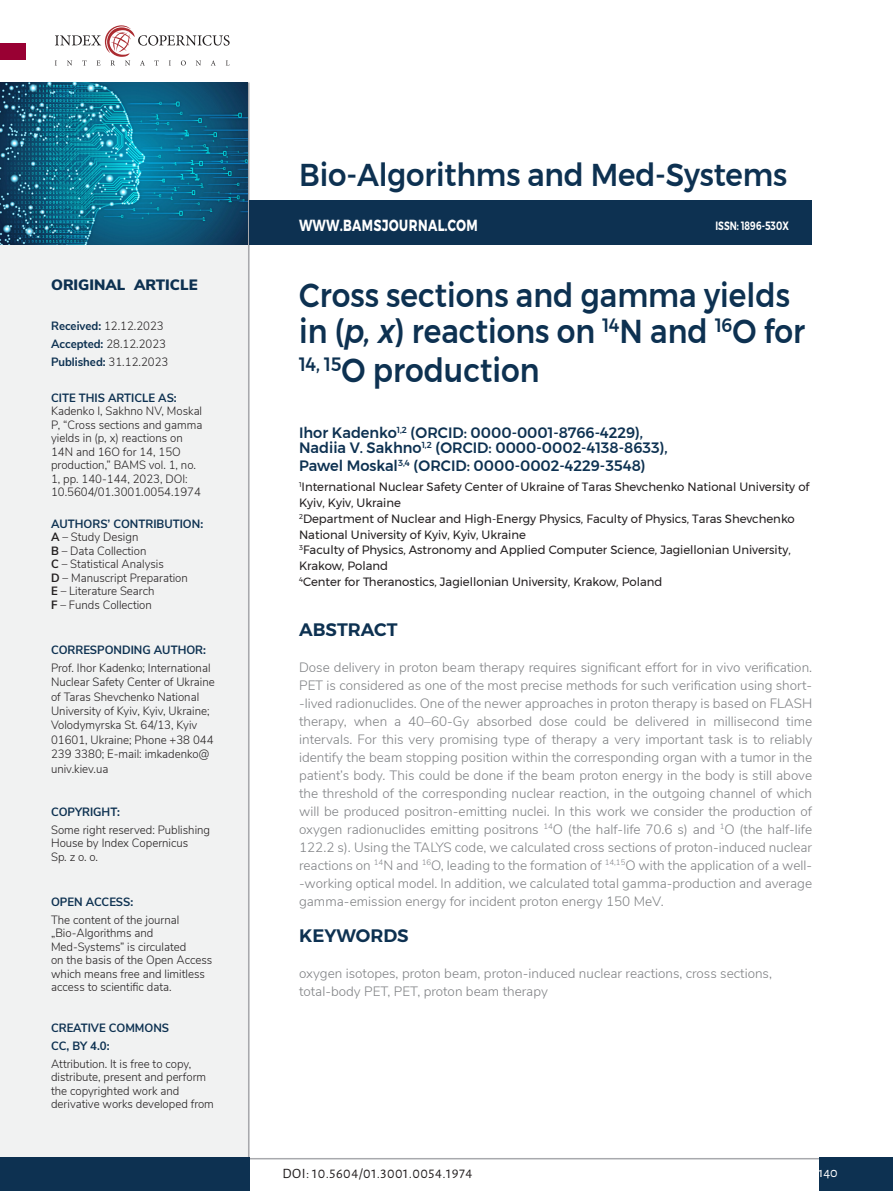
<style>
.page{position:relative;width:893px;height:1191px;background:#fff}
.page>*{position:absolute;margin:0;border:0;box-sizing:border-box;transform-origin:0 0}
.Tytuł{font:500 33px/36px "Montserrat";color:#0d3151;scale:.9 1}
.t1{font:500 31.5px "Montserrat";letter-spacing:-.005em;color:#0d3151;scale:.93 1}
.t2{font:600 19.5px "Montserrat";color:#fff;scale:.75 1}
.Bodo_abstract{font:600 18px "Montserrat";color:#0d3151}
.Autor{font:500 15px/15px "Montserrat";color:#0d3151}
.t3{font:900 15px "Nunito Sans";color:#0d3151}
.t4{font:14.25px "Alegreya Sans";letter-spacing:.035em;color:#231f20}
.t5{font:14.25px "Alegreya Sans";color:#fff}
.t6{font:300 13.5px/18px "Nunito Sans";color:#808285;text-align:justify}
.Styl_akapitowy_2{font:300 12px/13.5px "Nunito Sans";color:#231f20;scale:.95 1}
.Afiliacja{font:12px/15.9px "Montserrat";color:#231f20}
.Styl_akapitowy_2-2{font:700 12px/18px "Nunito Sans";color:#0d3151;scale:.95 1}
.t7{font:600 12px "Montserrat";color:#fff;scale:.75 1}
.s1{font-weight:700;color:#0d3151}
.s2{font-weight:300;color:#231f20}
.s3{font-weight:700}
.s4{font-style:italic}
</style>
<div class="page">
<svg style="left:55px;top:25px;width:175px;height:41px"></svg>
<div style="left:0;top:43px;width:26px;height:17px;background:#903"></div>
<div style="left:819px;top:1158px;width:74px;height:33px;background:#0d3151"></div>
<div style="left:0;top:240px;width:249px;height:951px;background:#f1f2f2"></div>
<hr style="left:248px;top:1158px;width:571px;height:1px;background:#a8a9ad">
<img style="left:1px;top:82px;width:247px;height:162px">
<hr style="left:248px;top:82px;width:1px;height:1076px;background:#a8a9ad">
<div style="left:249px;top:200px;width:563px;height:44px;background:#0d3151"></div>
<div style="left:0;top:1158px;width:249px;height:33px;background:#0d3151"></div>
<p class="t3" style="left:51px;top:274px;width:148px">ORIGINAL ARTICLE</p>
<p class="Styl_akapitowy_2" style="left:51px;top:318px;width:120px"><span class="s1">Received:</span> 12.12.2023</p>
<p class="Styl_akapitowy_2" style="left:51px;top:336px;width:123px"><span class="s1">Accepted:</span> 28.12.2023</p>
<p class="Styl_akapitowy_2-2" style="left:51px;top:352px;width:125px">Published: <span class="s2">31.12.2023</span></p>
<p class="Styl_akapitowy_2-2" style="left:51px;top:388px;width:134px">CITE THIS ARTICLE AS:</p>
<p class="Styl_akapitowy_2" style="left:51px;top:403px;width:161px">Kadenko I, Sakhno NV, Moskal<br>P, “Cross sections and gamma yields in (p, x) reactions on<br>14N and 16O for 14, 15O production,” BAMS vol. 1, no.<br>1, pp. 140-144, 2023, DOI:<br>10.5604/01.3001.0054.1974</p>
<p class="Styl_akapitowy_2-2" style="left:51px;top:514px;width:162px">AUTHORS’ CONTRIBUTION:</p>
<p class="Styl_akapitowy_2" style="left:51px;top:529px;width:93px"><span class="s3">A</span> – Study Design</p>
<p class="Styl_akapitowy_2" style="left:51px;top:543px;width:102px"><span class="s3">B</span> – Data Collection</p>
<p class="Styl_akapitowy_2" style="left:51px;top:556px;width:120px"><span class="s3">C</span> – Statistical Analysis</p>
<p class="Styl_akapitowy_2" style="left:51px;top:570px;width:146px"><span class="s3">D</span> – Manuscript Preparation</p>
<p class="Styl_akapitowy_2" style="left:51px;top:583px;width:110px"><span class="s3">E</span> – Literature Search</p>
<p class="Styl_akapitowy_2" style="left:51px;top:597px;width:108px"><span class="s3">F</span> – Funds Collection</p>
<p class="Styl_akapitowy_2-2" style="left:51px;top:640px;width:165px">CORRESPONDING AUTHOR:</p>
<p class="Styl_akapitowy_2" style="left:51px;top:659px;width:174px;line-height:14.4px">Prof. Ihor Kadenko; International<br>Nuclear Safety Center of Ukraine of Taras Shevchenko National<br>University of Kyiv, Kyiv, Ukraine;<br>Volodymyrska St. 64/13, Kyiv<br>01601, Ukraine; Phone +38 044<br>239 3380; E-mail: imkadenko@ univ.kiev.ua</p>
<p class="Styl_akapitowy_2-2" style="left:51px;top:802px;width:74px">COPYRIGHT:</p>
<p class="Styl_akapitowy_2" style="left:51px;top:822px;width:169px">Some right reserved: Publishing<br>House by Index Copernicus<br>Sp. z o. o.</p>
<p class="Styl_akapitowy_2-2" style="left:51px;top:892px;width:88px">OPEN ACCESS:</p>
<p class="Styl_akapitowy_2" style="left:51px;top:912px;width:171px">The content of the journal „Bio-Algorithms and<br>Med-Systems” is circulated<br>on the basis of the Open Access which means free and limitless access to scientific data.</p>
<p class="Styl_akapitowy_2-2" style="left:51px;top:1018px;width:126px">CREATIVE COMMONS<br>CC, BY 4.0:</p>
<p class="Styl_akapitowy_2" style="left:51px;top:1056px;width:173px">Attribution. It is free to copy, distribute, present and perform the copyrighted work and derivative works developed from</p>
<h2 class="t1" style="left:299px;top:150px;width:526px">Bio-Algorithms and Med-Systems</h2>
<h3 class="t2" style="left:299px;top:209px;width:240px">www.bamsjournal.com</h3>
<p class="t7" style="left:715px;top:216px;width:99px">ISSN: 1896-530X</p>
<p class="Tytuł" style="left:299px;top:277px;width:564px">Cross sections and gamma yields in (<span class="s4">p, x</span>) reactions on <sup>14</sup>N and <sup>16</sup>O for</p>
<p class="Tytuł" style="left:299px;top:352px;width:269px"><sup>14,</sup> <sup>15</sup>O production</p>
<p class="Autor" style="left:299px;top:425px;width:370px">Ihor Kadenko<sup>1,2</sup> (ORCID: 0000-0001-8766-4229),<br>Nadiia V. Sakhno<sup>1,2</sup> (ORCID: 0000-0002-4138-8633),</p>
<p class="Autor" style="left:299px;top:458px;width:348px">Pawel Moskal<sup>3,4</sup> (ORCID: 0000-0002-4229-3548)</p>
<p class="Afiliacja" style="left:299px;top:478px;width:512px"><sup>1</sup>International Nuclear Safety Center of Ukraine of Taras Shevchenko National University of Kyiv, Kyiv, Ukraine<br><sup>2</sup>Department of Nuclear and High-Energy Physics, Faculty of Physics, Taras Shevchenko National University of Kyiv, Kyiv, Ukraine<br><sup>3</sup>Faculty of Physics, Astronomy and Applied Computer Science, Jagiellonian University, Krakow, Poland<br><sup>4</sup>Center for Theranostics, Jagiellonian University, Krakow, Poland</p>
<p class="Bodo_abstract" style="left:299px;top:615px;width:100px">ABSTRACT</p>
<p class="t6" style="left:299px;top:657px;width:515px">Dose delivery in proton beam therapy requires significant effort for in vivo verification.<br>PET is considered as one of the most precise methods for such verification using short--lived radionuclides. One of the newer approaches in proton therapy is based on FLASH therapy, when a 40–60-Gy absorbed dose could be delivered in millisecond time intervals. For this very promising type of therapy a very important task is to reliably identify the beam stopping position within the corresponding organ with a tumor in the patient’s body. This could be done if the beam proton energy in the body is still above the threshold of the corresponding nuclear reaction, in the outgoing channel of which will be produced positron-emitting nuclei. In this work we consider the production of oxygen radionuclides emitting positrons <sup>14</sup>O (the half-life 70.6 s) and <sup>1</sup>O (the half-life 122.2 s). Using the TALYS code, we calculated cross sections of proton-induced nuclear reactions on <sup>14</sup>N and <sup>16</sup>O, leading to the formation of <sup>14,15</sup>O with the application of a well--working optical model. In addition, we calculated total gamma-production and average gamma-emission energy for incident proton energy 150 MeV.</p>
<p class="Bodo_abstract" style="left:299px;top:921px;width:111px">KEYWORDS</p>
<p class="t6" style="left:299px;top:963px;width:474px">oxygen isotopes, proton beam, proton-induced nuclear reactions, cross sections, total-body PET, PET, proton beam therapy</p>
<p class="t4" style="left:282px;top:1164px;width:191px">DOI: 10.5604/01.3001.0054.1974</p>
<p class="t5" style="left:818px;top:1162px;width:21px">140</p>
</div>
